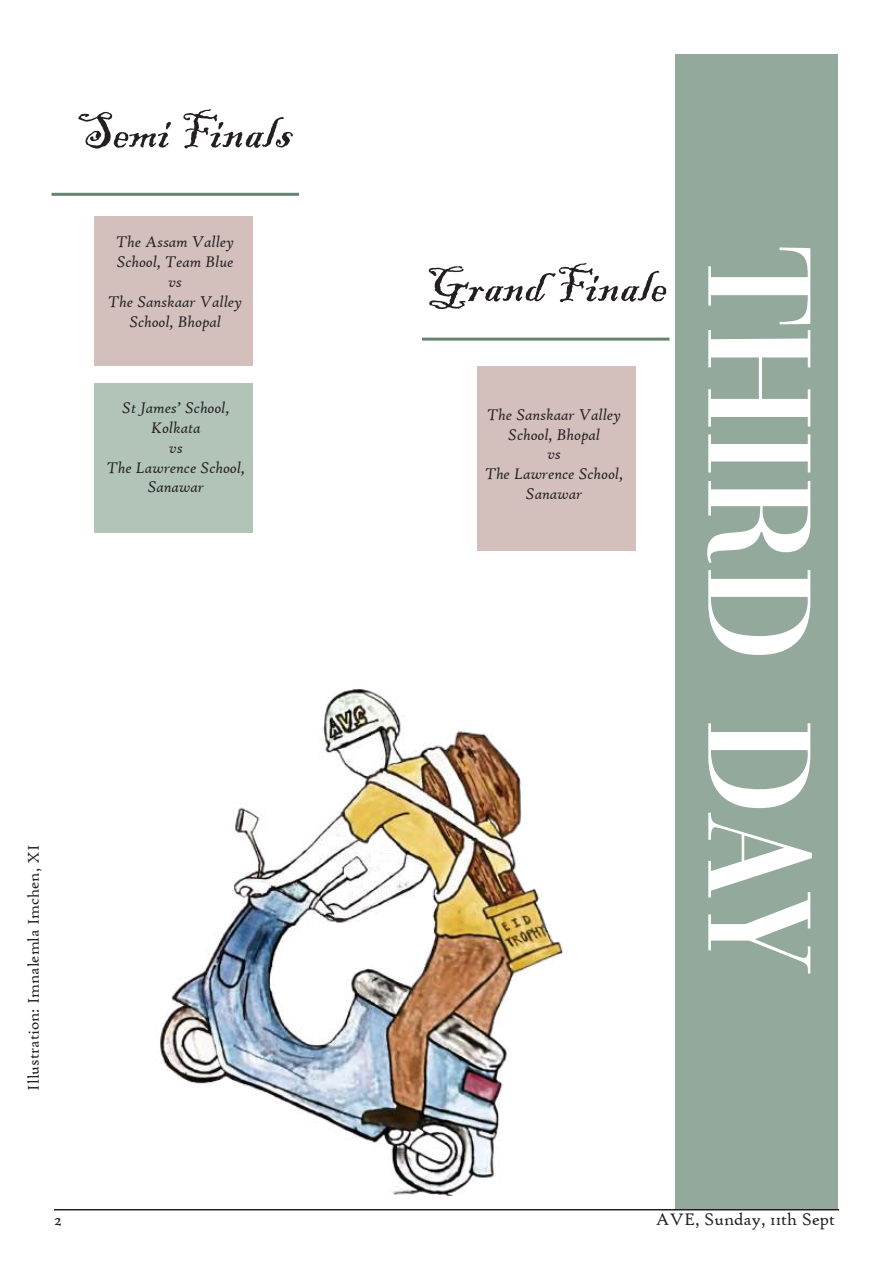
<style>
.page{position:relative;width:893px;height:1263px;background:#fff}
.page>*{position:absolute;margin:0;border:0;box-sizing:border-box;transform-origin:0 0}
.t1{font:153px "Vogue";color:#fff}
.t2{font:52.5px "Blackadder ITC";color:#231f20}
.t3{font:18px "High Tower Text";color:#231f20}
.t4{font:italic 16.5px/19.8px "High Tower Text";color:#231f20;text-align:center}
.t5{font:16.5px "High Tower Text";color:#231f20}
</style>
<div class="page">
<div style="left:676px;top:54px;width:162px;height:1155px;background:#93a99b"></div>
<hr style="left:52px;top:193px;width:247px;height:3px;background:#658371">
<div style="left:95px;top:216px;width:158px;height:149px;background:#d3c0bd"></div>
<div style="left:95px;top:384px;width:158px;height:149px;background:#b2c3b8"></div>
<hr style="left:422px;top:338px;width:247px;height:3px;background:#658371">
<div style="left:477px;top:366px;width:159px;height:184px;background:#d3c0bd"></div>
<hr style="left:54px;top:1209px;width:785px;height:1px;background:#231f20">
<img style="left:160px;top:689px;width:404px;height:507px">
<h2 class="t2" style="left:76px;top:100px;width:218px">Semi Finals</h2>
<p class="t4" style="left:108px;top:232px;width:136px">The Assam Valley<br>School, Team Blue vs<br>The Sanskaar Valley<br>School, Bhopal</p>
<h2 class="t2" style="left:425px;top:254px;width:244px">Grand Finale</h2>
<p class="t4" style="left:107px;top:398px;width:140px">St James’ School,<br>Kolkata<br>vs<br>The Lawrence School,<br>Sanawar</p>
<p class="t4" style="left:485px;top:405px;width:140px">The Sanskaar Valley<br>School, Bhopal<br>vs<br>The Lawrence School,<br>Sanawar</p>
<p class="t5" style="left:24px;top:1090px;width:247px;rotate:-90deg">Illustration: Imnalemla Imchen, XI</p>
<h1 class="t1" style="left:813px;top:245px;width:733px;rotate:90deg">THIRD DAY</h1>
<p class="t3" style="left:54px;top:1208px;width:9px">2</p>
<p class="t3" style="left:656px;top:1208px;width:181px">AVE, Sunday, 11th Sept</p>
</div>
